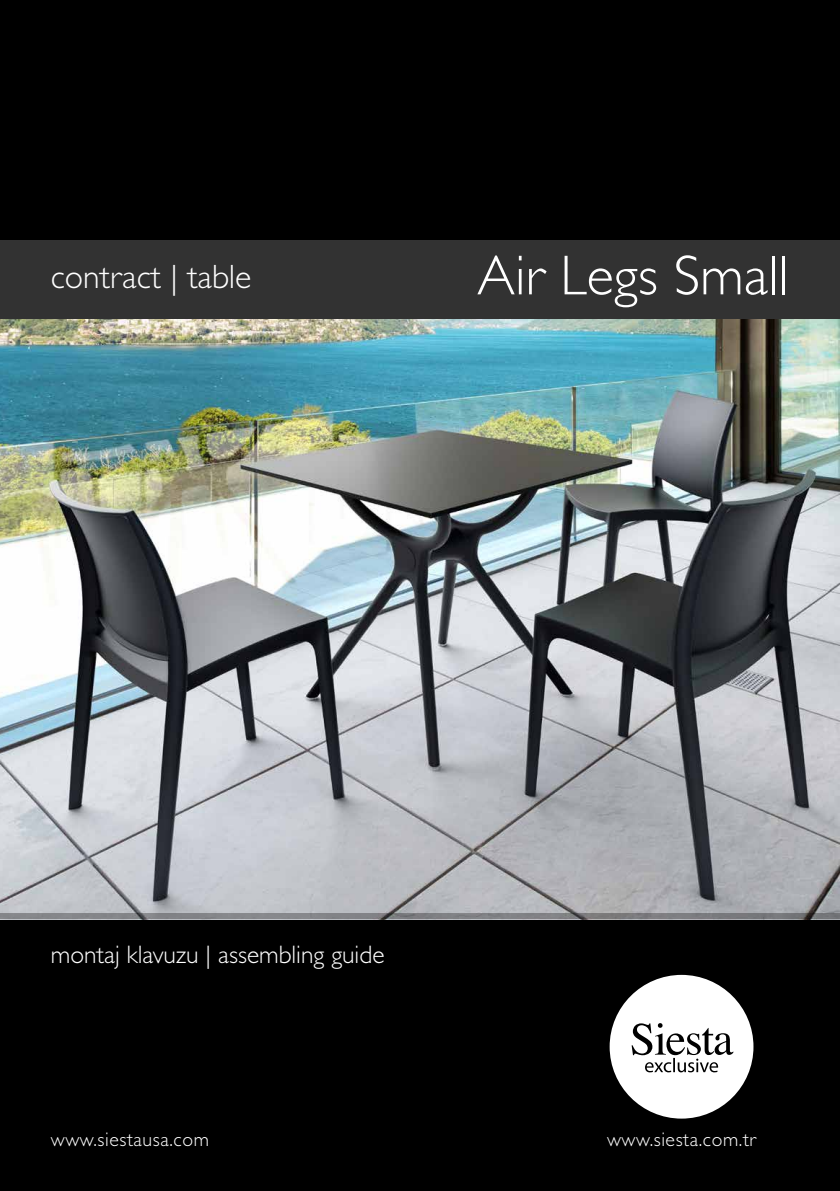
<style>
.page{position:relative;width:840px;height:1191px;background:#fff}
.page>*{position:absolute;margin:0;border:0;box-sizing:border-box;transform-origin:0 0}
.t1{font:300 56.6px "Gill Sans";color:#fff}
.t2{font:300 33.8px "Gill Sans";color:#fff}
.t3{font:300 25.4px "Gill Sans";color:#fff}
.t4{font:300 19.8px "Gill Sans";letter-spacing:.03em;color:#fff}
</style>
<div class="page">
<div style="left:0;top:0;width:839px;height:1191px;background:#000"></div>
<div style="left:0;top:240px;width:839px;height:80px;background:#323232"></div>
<img style="left:0;top:320px;width:839px;height:593px">
<svg style="left:0;top:913px;width:839px;height:6px;background:#7d7e81"></svg>
<div style="left:609px;top:975px;width:144px;height:143px;background:#fff;border-radius:50%"></div>
<svg style="left:631px;top:1023px;width:102px;height:49px"></svg>
<h2 class="t2" style="left:51px;top:257px;width:202px">contract | table</h2>
<h1 class="t1" style="left:477px;top:242px;width:313px">Air Legs Small</h1>
<p class="t3" style="left:51px;top:939px;width:335px">montaj klavuzu | assembling guide</p>
<p class="t4" style="left:51px;top:1128px;width:160px">www.siestausa.com</p>
<p class="t4" style="left:606px;top:1128px;width:150px">www.siesta.com.tr</p>
</div>
